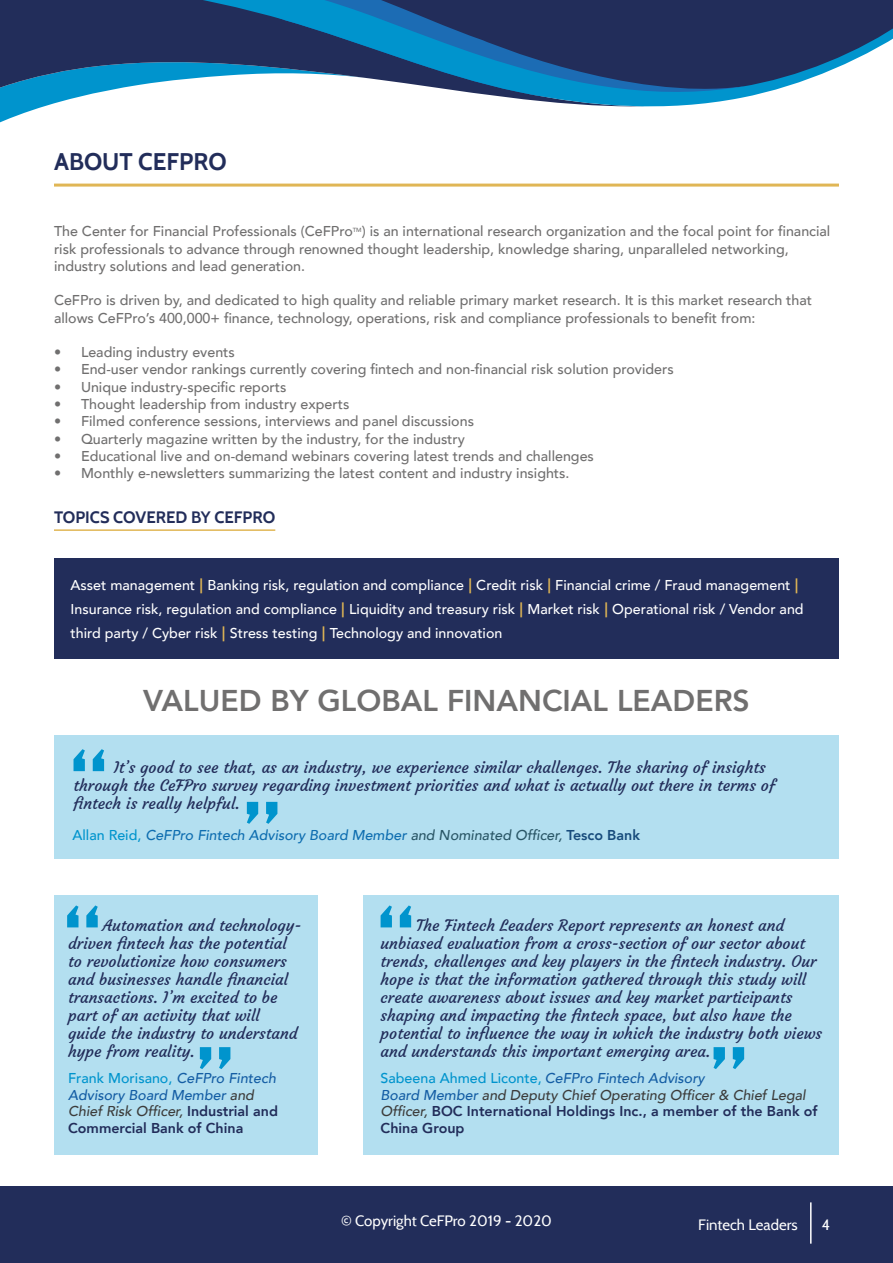
<style>
.page{position:relative;width:893px;height:1263px;background:#fff}
.page>*{position:absolute;margin:0;border:0;box-sizing:border-box;transform-origin:0 0}
.t1{font:800 30px "Avenir";color:#706f6f}
.t2{font:700 24px "Cabin";color:#222d5a}
.t3{font:700 16.5px "Cabin";color:#222d5a}
.t4{font:15.75px/18px "Courgette";color:#222d5a}
.t5{font:15px "Cabin";color:#fff}
.t6{font:500 14.25px/17.2px "Avenir";color:#706f6f}
.t7{font:800 14.25px/16.5px "Avenir";color:#222d5a}
.t8{font:500 14.25px/24px "Avenir";color:#fff}
.t9{font:italic 500 14.25px "Avenir";color:#145da4}
.t10{font:500 6px "Avenir";color:#706f6f}
.s1{font-size:19.5px;color:#e0b655}
.s2{font-style:normal;color:#0094cd}
.s3{color:#3c3c3b}
.s4{font-weight:800;font-style:normal;color:#222d5a}
.s5{font-weight:500;color:#0094cd}
.s6{font-weight:500;font-style:italic;color:#145da4}
.s7{font-weight:500;font-style:italic;color:#3c3c3b}
</style>
<div class="page">
<div style="left:0;top:1186px;width:893px;height:77px;background:#222d5a"></div>
<hr style="left:810px;top:1202px;width:2px;height:41px;background:#fff">
<svg style="left:0;top:0;width:893px;height:112px;fill:#222d5a"></svg>
<div style="left:54px;top:558px;width:785px;height:100px;background:#222d5a"></div>
<hr style="left:54px;top:184px;width:785px;height:3px;background:#e0b655">
<div style="left:54px;top:895px;width:263px;height:259px;background:#b3dff0"></div>
<div style="left:364px;top:895px;width:475px;height:259px;background:#b3dff0"></div>
<svg style="left:67px;top:905px;width:31px;height:22px"></svg>
<svg style="left:200px;top:1047px;width:30px;height:22px"></svg>
<svg style="left:381px;top:905px;width:30px;height:22px"></svg>
<svg style="left:714px;top:1047px;width:30px;height:22px"></svg>
<hr style="left:54px;top:529px;width:221px;height:2px;background:#e0b655">
<div style="left:54px;top:735px;width:785px;height:123px;background:#b3dff0"></div>
<svg style="left:74px;top:749px;width:30px;height:22px"></svg>
<svg style="left:247px;top:802px;width:30px;height:22px"></svg>
<h2 class="t2" style="left:54px;top:147px;width:174px">ABOUT CEFPRO</h2>
<p class="t6" style="left:54px;top:222px;width:778px;text-indent:308px">) is an international research organization and the focal point for financial risk professionals to advance through renowned thought leadership, knowledge sharing, unparalleled networking, industry solutions and lead generation.</p>
<p class="t6" style="left:54px;top:291px;width:760px">CeFPro is driven by, and dedicated to high quality and reliable primary market research. It is this market research that allows CeFPro’s 400,000+ finance, technology, operations, risk and compliance professionals to benefit from:</p>
<p class="t6" style="left:54px;top:343px;width:182px">• Leading industry events</p>
<p class="t6" style="left:54px;top:360px;width:621px">• End-user vendor rankings currently covering fintech and non-financial risk solution providers</p>
<p class="t6" style="left:54px;top:377px;width:234px">• Unique industry-specific reports</p>
<p class="t6" style="left:54px;top:395px;width:297px">• Thought leadership from industry experts</p>
<p class="t6" style="left:54px;top:412px;width:421px">• Filmed conference sessions, interviews and panel discussions</p>
<p class="t6" style="left:54px;top:429px;width:412px">• Quarterly magazine written by the industry, for the industry</p>
<p class="t6" style="left:54px;top:446px;width:541px">• Educational live and on-demand webinars covering latest trends and challenges</p>
<p class="t6" style="left:54px;top:464px;width:517px">• Monthly e-newsletters summarizing the latest content and industry insights.</p>
<p class="t6" style="left:54px;top:222px;width:300px">The Center for Financial Professionals (CeFPro</p>
<p class="t10" style="left:353px;top:225px;width:10px">TM</p>
<p class="t3" style="left:54px;top:507px;width:223px">TOPICS COVERED BY CEFPRO</p>
<p class="t8" style="left:71px;top:572px;width:734px">Asset management <span class="s1">|</span> Banking risk, regulation and compliance <span class="s1">|</span> Credit risk <span class="s1">|</span> Financial crime / Fraud management <span class="s1">|<br></span>Insurance risk, regulation and compliance <span class="s1">|</span> Liquidity and treasury risk <span class="s1">|</span> Market risk <span class="s1">|</span> Operational risk / Vendor and third party / Cyber risk <span class="s1">|</span> Stress testing <span class="s1">|</span> Technology and innovation</p>
<h1 class="t1" style="left:143px;top:677px;width:608px">VALUED BY GLOBAL FINANCIAL LEADERS</h1>
<p class="t4" style="left:74px;top:759px;width:703px;text-indent:40px">It’s good to see that, as an industry, we experience similar challenges. The sharing of insights through the CeFPro survey regarding investment priorities and what is actually out there in terms of fintech is really helpful.</p>
<p class="t9" style="left:73px;top:827px;width:569px"><span class="s2">Allan Reid,</span> CeFPro Fintech Advisory Board Member <span class="s3">and Nominated Officer,</span> <span class="s4">Tesco Bank</span></p>
<p class="t4" style="left:68px;top:916px;width:235px;text-indent:34px">Automation and technology&shy;driven fintech has the potential to revolutionize how consumers and businesses handle financial transactions. I’m excited to be part of an activity that will<br>guide the industry to understand hype from reality.</p>
<p class="t7" style="left:68px;top:1070px;width:211px"><span class="s5">Frank Morisano,</span> <span class="s6">CeFPro Fintech<br>Advisory Board Member</span> <span class="s7">and<br>Chief Risk Officer,</span> Industrial and<br>Commercial Bank of China</p>
<p class="t4" style="left:381px;top:916px;width:443px;text-indent:35px">The Fintech Leaders Report represents an honest and unbiased evaluation from a cross-section of our sector about trends, challenges and key players in the fintech industry. Our hope is that the information gathered through this study will create awareness about issues and key market participants shaping and impacting the fintech space, but also have the potential to influence the way in which the industry both views and understands this important emerging area.</p>
<p class="t7" style="left:381px;top:1070px;width:438px"><span class="s5">Sabeena Ahmed Liconte,</span> <span class="s6">CeFPro Fintech Advisory<br>Board Member</span> <span class="s7">and Deputy Chief Operating Officer &amp; Chief Legal Officer,</span> BOC International Holdings Inc., a member of the Bank of China Group</p>
<p class="t5" style="left:341px;top:1212px;width:212px">© Copyright CeFPro 2019 - 2020</p>
<p class="t5" style="left:698px;top:1216px;width:101px">Fintech Leaders</p>
<p class="t5" style="left:822px;top:1215px;width:10px">4</p>
</div>
